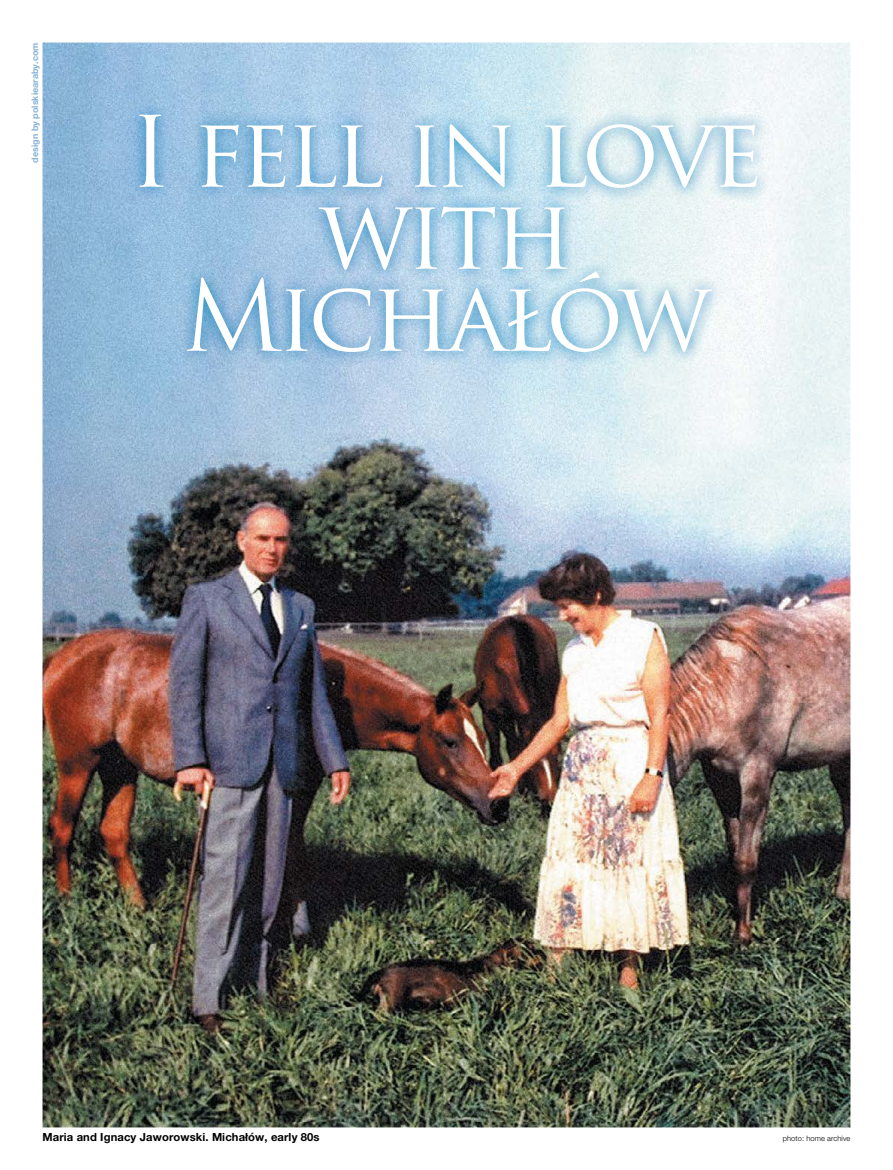
<style>
.page{position:relative;width:893px;height:1170px;background:#fff}
.page>*{position:absolute;margin:0;border:0;box-sizing:border-box;transform-origin:0 0}
.t1{font:95.55px/82.1px "Trajan Pro";letter-spacing:-.05em;color:#fff;text-align:center}
.t2{font:700 11.25px "Helvetica Neue LT Pro";letter-spacing:.01em;color:#000}
.t3{font:700 9px "Helvetica Neue LT Pro";color:#87b1d7}
.t4{font:300 7.5px "Helvetica Neue LT Pro";letter-spacing:.01em;color:#000}
</style>
<div class="page">
<img style="left:43px;top:43px;width:807px;height:1084px">
<img style="left:127px;top:101px;width:643px;height:265px">
<p class="t3" style="left:29px;top:162px;width:121px;rotate:-90deg">design by polskiearaby.com</p>
<h1 class="t1" style="left:129px;top:110px;width:636px">I fell in love with<br>Michałów</h1>
<p class="t2" style="left:43px;top:1129px;width:279px">Maria and Ignacy Jaworowski. Michałów, early 80s</p>
<p class="t4" style="left:783px;top:1133px;width:69px">photo: home archive</p>
</div>
